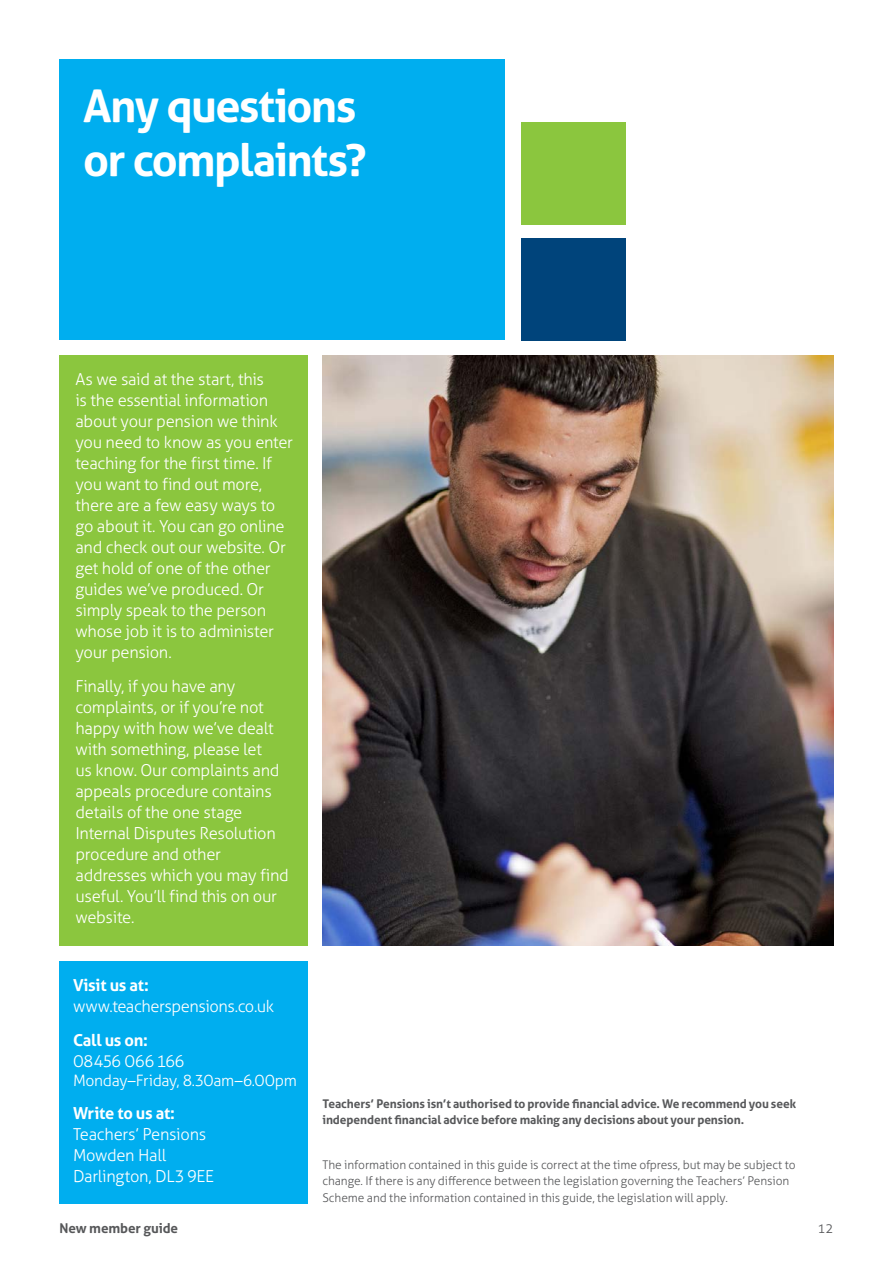
<style>
.page{position:relative;width:893px;height:1263px;background:#fff}
.page>*{position:absolute;margin:0;border:0;box-sizing:border-box;transform-origin:0 0}
.t1{font:700 45px/54px "Aller";letter-spacing:-.035em;color:#fff}
.t2{font:300 16.5px/21px "Aller";letter-spacing:-.02em;color:#fff}
.t3{font:700 16.5px "Aller";letter-spacing:-.015em;color:#fff}
.t4{font:300 15.75px "Aller";letter-spacing:-.02em;color:#fff}
.t5{font:700 13.5px "Aller";letter-spacing:-.01em;color:#57585a}
.t6{font:300 13.5px "Aller";color:#57585a}
.t7{font:300 12px/16.5px "Aller";letter-spacing:-.01em;color:#57585a}
.t8{font:700 12px/16.5px "Aller";letter-spacing:-.01em;color:#57585a}
</style>
<div class="page">
<img style="left:322px;top:355px;width:511px;height:591px">
<div style="left:60px;top:961px;width:248px;height:242px;background:#00aeef"></div>
<div style="left:60px;top:355px;width:248px;height:591px;background:#8bc63e"></div>
<div style="left:60px;top:60px;width:445px;height:280px;background:#00aeef"></div>
<div style="left:521px;top:238px;width:105px;height:102px;background:#00447b"></div>
<div style="left:521px;top:123px;width:105px;height:102px;background:#8bc63e"></div>
<h1 class="t1" style="left:83px;top:79px;width:285px">Any questions or complaints?</h1>
<p class="t2" style="left:75px;top:369px;width:219px">As we said at the start, this<br>is the essential information about your pension we think you need to know as you enter teaching for the first time. If you want to find out more, there are a few easy ways to go about it. You can go online and check out our website. Or get hold of one of the other guides we’ve produced. Or simply speak to the person whose job it is to administer your pension.</p>
<p class="t2" style="left:75px;top:676px;width:215px">Finally, if you have any complaints, or if you’re not happy with how we’ve dealt with something, please let<br>us know. Our complaints and appeals procedure contains details of the one stage<br>Internal Disputes Resolution procedure and other addresses which you may find useful. You’ll find this on our website.</p>
<p class="t3" style="left:73px;top:975px;width:77px">Visit us at:</p>
<p class="t2" style="left:73px;top:996px;width:203px">www.teacherspensions.co.uk</p>
<p class="t3" style="left:73px;top:1030px;width:76px">Call us on:</p>
<p class="t2" style="left:73px;top:1050px;width:113px">08456 066 166</p>
<p class="t4" style="left:73px;top:1071px;width:225px">Monday–Friday, 8.30am–6.00pm</p>
<p class="t3" style="left:73px;top:1103px;width:103px">Write to us at:</p>
<p class="t2" style="left:73px;top:1124px;width:142px">Teachers’ Pensions<br>Mowden Hall<br>Darlington, DL3 9EE</p>
<p class="t8" style="left:322px;top:1095px;width:475px">Teachers’ Pensions isn’t authorised to provide financial advice. We recommend you seek independent financial advice before making any decisions about your pension.</p>
<p class="t7" style="left:322px;top:1156px;width:475px">The information contained in this guide is correct at the time of press, but may be subject to change. If there is any difference between the legislation governing the Teachers’ Pension<br>Scheme and the information contained in this guide, the legislation will apply.</p>
<p class="t5" style="left:60px;top:1220px;width:120px">New member guide</p>
<p class="t6" style="left:817px;top:1220px;width:18px">12</p>
</div>
